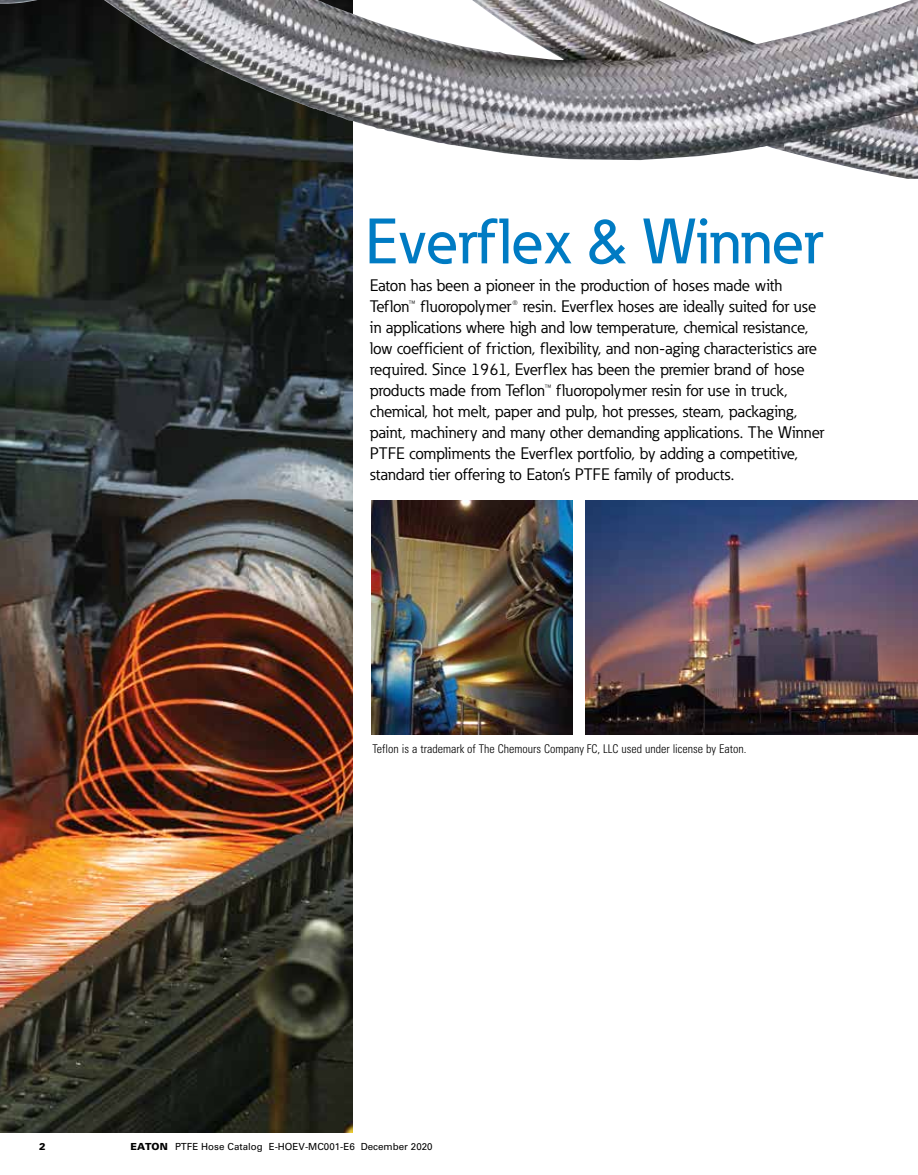
<style>
.page{position:relative;width:918px;height:1175px;background:#fff}
.page>*{position:absolute;margin:0;border:0;box-sizing:border-box;transform-origin:0 0}
.t1{font:500 63.3px "Eaton";letter-spacing:-.01em;color:#007bc3}
.t2{font:16.5px/21px "Eaton";color:#000}
.t3{font:300 condensed 12px "Univers LT Std";color:#000}
.t4{font:9.75px "Univers LT Std";color:#000}
.t5{font:900 9.75px "Univers LT Std";color:#000}
.s1{font-weight:900}
</style>
<div class="page">
<img style="left:0;top:179px;width:352px;height:953px">
<img style="left:371px;top:500px;width:201px;height:234px">
<img style="left:586px;top:500px;width:332px;height:234px">
<img style="left:0;top:0;width:918px;height:179px">
<h1 class="t1" style="left:365px;top:202px;width:460px">Everflex &amp; Winner</h1>
<p class="t2" style="left:370px;top:275px;width:456px">Eaton has been a pioneer in the production of hoses made with Teflon™ fluoropolymer® resin. Everflex hoses are ideally suited for use in applications where high and low temperature, chemical resistance, low coefficient of friction, flexibility, and non-aging characteristics are required. Since 1961, Everflex has been the premier brand of hose products made from Teflon™ fluoropolymer resin for use in truck, chemical, hot melt, paper and pulp, hot presses, steam, packaging, paint, machinery and many other demanding applications. The Winner PTFE compliments the Everflex portfolio, by adding a competitive, standard tier offering to Eaton’s PTFE family of products.</p>
<p class="t3" style="left:373px;top:741px;width:375px">Teflon is a trademark of The Chemours Company FC, LLC used under license by Eaton.</p>
<p class="t5" style="left:39px;top:1140px;width:8px">2</p>
<p class="t4" style="left:130px;top:1140px;width:304px"><span class="s1">EATON</span> PTFE Hose Catalog E-HOEV-MC001-E6 December 2020</p>
</div>
